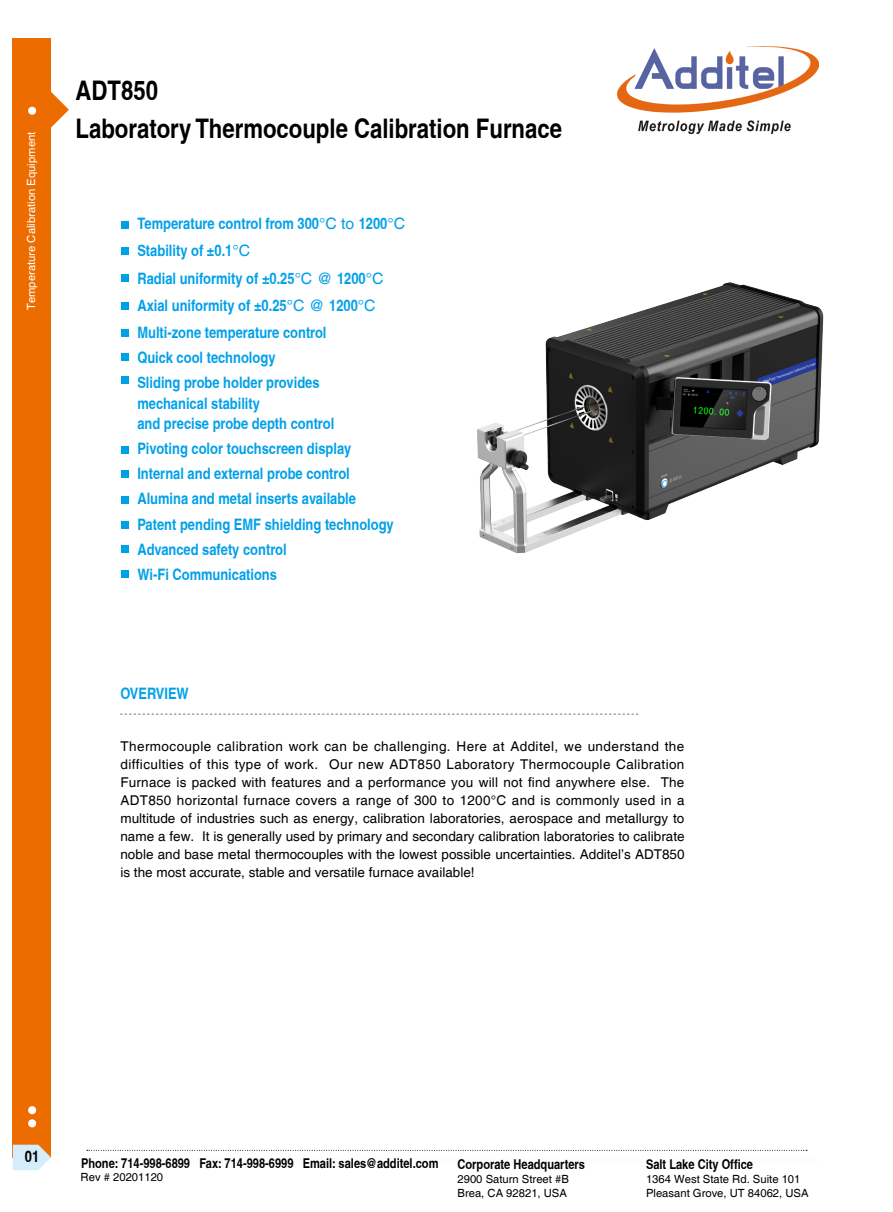
<style>
.page{position:relative;width:893px;height:1212px;background:#fff}
.page>*{position:absolute;margin:0;border:0;box-sizing:border-box;transform-origin:0 0}
.t1{font:700 condensed 27px "Helvetica";color:#000}
.t2{font:700 condensed 15.75px/25px "Helvetica";color:#00a0e9}
.t3{font:700 condensed 15.75px "Helvetica";color:#000}
.t4{font:13.5px/18px "Helvetica";color:#000;text-align:justify}
.t5{font:700 condensed 13.5px "Helvetica";color:#000}
.t6{font:11.25px/13.5px "Helvetica";color:#000}
.t7{font:11.25px "Helvetica";color:#fff}
.s1{font-weight:400;font-stretch:normal}
</style>
<div class="page">
<div style="left:13px;top:38px;width:38px;height:1119px;background:#ed6c00"></div>
<svg style="left:51px;top:92px;width:18px;height:36px"></svg>
<div style="left:28px;top:107px;width:8px;height:8px;background:#fff;border-radius:50%"></div>
<div style="left:28px;top:1119px;width:8px;height:8px;background:#fff;border-radius:50%"></div>
<div style="left:28px;top:1106px;width:8px;height:8px;background:#fff;border-radius:50%"></div>
<svg style="left:13px;top:1145px;width:38px;height:25px"></svg>
<svg style="left:87px;top:1150px;width:720px;height:1px"></svg>
<img style="left:617px;top:47px;width:202px;height:86px">
<img style="left:477px;top:282px;width:347px;height:272px">
<svg style="left:120px;top:714px;width:518px;height:1px"></svg>
<div style="left:121px;top:247px;width:8px;height:8px;background:#00a0e9"></div>
<div style="left:121px;top:302px;width:8px;height:7px;background:#00a0e9"></div>
<div style="left:121px;top:329px;width:8px;height:7px;background:#00a0e9"></div>
<div style="left:121px;top:446px;width:8px;height:7px;background:#00a0e9"></div>
<div style="left:121px;top:353px;width:8px;height:7px;background:#00a0e9"></div>
<div style="left:121px;top:496px;width:8px;height:7px;background:#00a0e9"></div>
<div style="left:121px;top:470px;width:8px;height:8px;background:#00a0e9"></div>
<div style="left:121px;top:545px;width:8px;height:7px;background:#00a0e9"></div>
<div style="left:121px;top:521px;width:8px;height:8px;background:#00a0e9"></div>
<div style="left:122px;top:377px;width:7px;height:7px;background:#00a0e9"></div>
<div style="left:122px;top:221px;width:7px;height:7px;background:#00a0e9"></div>
<div style="left:121px;top:275px;width:7px;height:7px;background:#00a0e9"></div>
<div style="left:121px;top:570px;width:7px;height:7px;background:#00a0e9"></div>
<p class="t7" style="left:25px;top:310px;width:180px;rotate:-90deg">Temperature Calibration Equipment</p>
<h1 class="t1" style="left:76px;top:74px;width:84px">ADT850</h1>
<h1 class="t1" style="left:76px;top:112px;width:488px">Laboratory Thermocouple Calibration Furnace</h1>
<p class="t2" style="left:137px;top:209px;width:269px;line-height:27.5px">Temperature control from 300<span class="s1">°C to</span> 1200<span class="s1">°C </span>Stability of ±0.1<span class="s1">°C<br></span>Radial uniformity of ±0.25<span class="s1">°C @</span> 1200<span class="s1">°C </span>Axial uniformity of ±0.25<span class="s1">°C @</span> 1200<span class="s1">°C </span>Multi-zone temperature control</p>
<p class="t2" style="left:137px;top:345px;width:184px">Quick cool technology<br>Sliding probe holder provides</p>
<p class="t2" style="left:137px;top:393px;width:198px;line-height:20.5px">mechanical stability<br>and precise probe depth control</p>
<p class="t2" style="left:137px;top:436px;width:258px">Pivoting color touchscreen display Internal and external probe control Alumina and metal inserts available Patent pending EMF shielding technology Advanced safety control<br>Wi-Fi Communications</p>
<p class="t2" style="left:120px;top:680px;width:70px">OVERVIEW</p>
<p class="t4" style="left:120px;top:738px;width:566px">Thermocouple calibration work can be challenging. Here at Additel, we understand the difficulties of this type of work. Our new ADT850 Laboratory Thermocouple Calibration Furnace is packed with features and a performance you will not find anywhere else. The ADT850 horizontal furnace covers a range of 300 to 1200°C and is commonly used in a multitude of industries such as energy, calibration laboratories, aerospace and metallurgy to name a few. It is generally used by primary and secondary calibration laboratories to calibrate noble and base metal thermocouples with the lowest possible uncertainties. Additel’s ADT850 is the most accurate, stable and versatile furnace available!</p>
<p class="t3" style="left:25px;top:1147px;width:16px">01</p>
<p class="t5" style="left:81px;top:1155px;width:359px">Phone: 714-998-6899 Fax: 714-998-6999 Email: sales@additel.com</p>
<p class="t6" style="left:81px;top:1171px;width:84px">Rev # 20201120</p>
<p class="t5" style="left:458px;top:1156px;width:129px">Corporate Headquarters</p>
<p class="t6" style="left:458px;top:1173px;width:113px">2900 Saturn Street #B<br>Brea, CA 92821, USA</p>
<p class="t5" style="left:646px;top:1156px;width:109px">Salt Lake City Office</p>
<p class="t6" style="left:646px;top:1173px;width:164px">1364 West State Rd. Suite 101<br>Pleasant Grove, UT 84062, USA</p>
</div>
